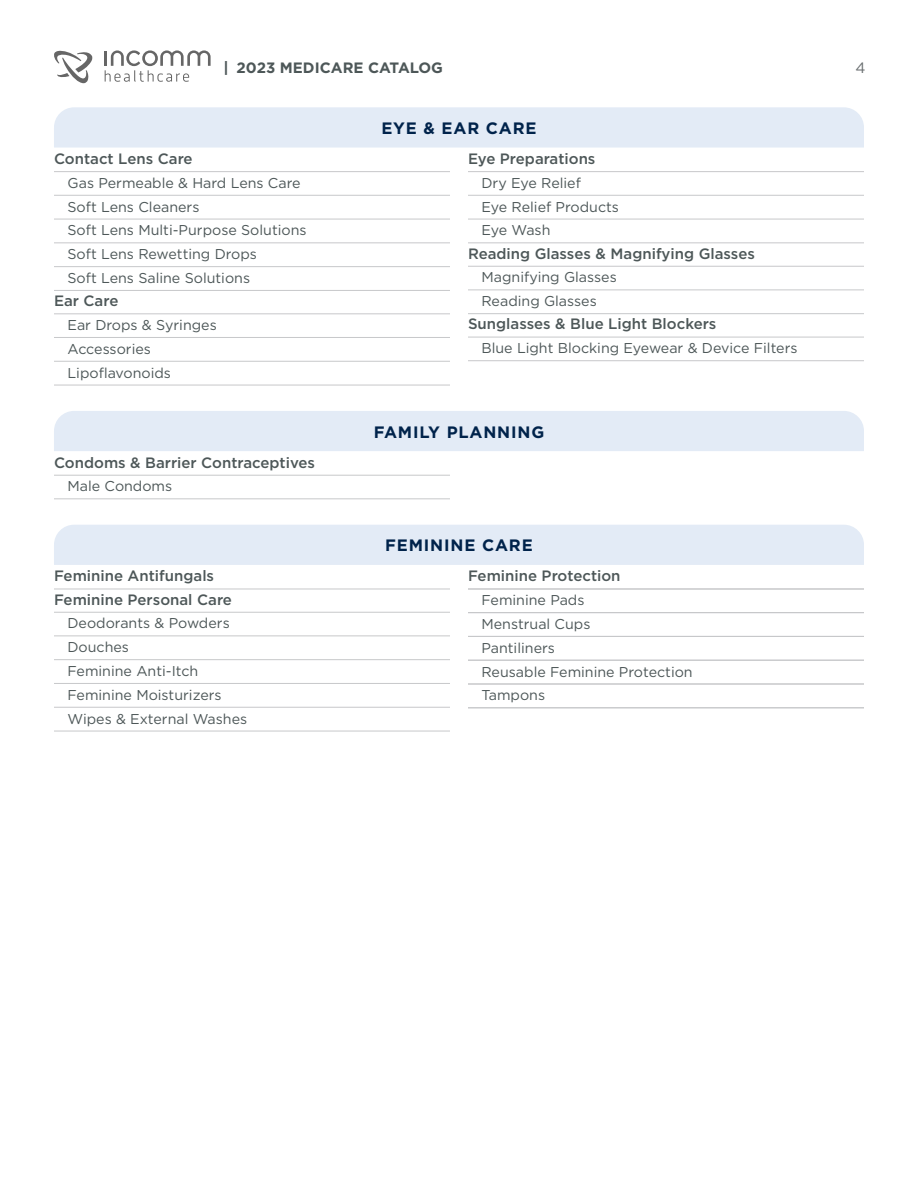
<style>
.page{position:relative;width:918px;height:1188px;background:#fff}
.page>*{position:absolute;margin:0;border:0;box-sizing:border-box;transform-origin:0 0}
.t1{font:700 16.5px "Gotham";letter-spacing:.05em;color:#00234b}
.t2{font:500 15px/23.2px "Gotham";color:#4d5758}
.t3{font:700 15px "Gotham";color:#4d5758}
.t4{font:15px "Gotham";color:#686d6f}
.t5{font:14.25px/23.9px "Gotham";color:#4d5758}
</style>
<div class="page">
<hr style="left:104px;top:51px;width:3px;height:15px;background:#000">
<svg style="left:54px;top:50px;width:39px;height:33px"></svg>
<svg style="left:105px;top:50px;width:106px;height:32px"></svg>
<div style="left:54px;top:107px;width:810px;height:41px;background:#e3ebf6"></div>
<hr style="left:54px;top:171px;width:396px;height:1px;background:#c7c8ca">
<hr style="left:54px;top:195px;width:396px;height:1px;background:#c7c8ca">
<hr style="left:54px;top:219px;width:396px;height:1px;background:#c7c8ca">
<hr style="left:54px;top:242px;width:396px;height:1px;background:#c7c8ca">
<hr style="left:54px;top:266px;width:396px;height:1px;background:#c7c8ca">
<hr style="left:54px;top:290px;width:396px;height:1px;background:#c7c8ca">
<hr style="left:54px;top:313px;width:396px;height:1px;background:#c7c8ca">
<hr style="left:54px;top:337px;width:396px;height:1px;background:#c7c8ca">
<hr style="left:54px;top:361px;width:396px;height:1px;background:#c7c8ca">
<hr style="left:54px;top:385px;width:396px;height:1px;background:#c7c8ca">
<hr style="left:468px;top:171px;width:396px;height:1px;background:#c7c8ca">
<hr style="left:468px;top:195px;width:396px;height:1px;background:#c7c8ca">
<hr style="left:468px;top:219px;width:396px;height:1px;background:#c7c8ca">
<hr style="left:468px;top:242px;width:396px;height:1px;background:#c7c8ca">
<hr style="left:468px;top:266px;width:396px;height:1px;background:#c7c8ca">
<hr style="left:468px;top:290px;width:396px;height:1px;background:#c7c8ca">
<hr style="left:468px;top:313px;width:396px;height:1px;background:#c7c8ca">
<hr style="left:468px;top:337px;width:396px;height:1px;background:#c7c8ca">
<hr style="left:468px;top:360px;width:396px;height:1px;background:#c7c8ca">
<div style="left:54px;top:411px;width:810px;height:40px;background:#e3ebf6"></div>
<hr style="left:54px;top:475px;width:396px;height:1px;background:#c7c8ca">
<hr style="left:54px;top:498px;width:396px;height:1px;background:#c7c8ca">
<div style="left:54px;top:525px;width:810px;height:40px;background:#e3ebf6"></div>
<hr style="left:54px;top:589px;width:396px;height:1px;background:#c7c8ca">
<hr style="left:54px;top:612px;width:396px;height:1px;background:#c7c8ca">
<hr style="left:54px;top:636px;width:396px;height:1px;background:#c7c8ca">
<hr style="left:54px;top:659px;width:396px;height:1px;background:#c7c8ca">
<hr style="left:54px;top:683px;width:396px;height:1px;background:#c7c8ca">
<hr style="left:54px;top:707px;width:396px;height:1px;background:#c7c8ca">
<hr style="left:54px;top:731px;width:396px;height:1px;background:#c7c8ca">
<hr style="left:468px;top:589px;width:396px;height:1px;background:#c7c8ca">
<hr style="left:468px;top:612px;width:396px;height:1px;background:#c7c8ca">
<hr style="left:468px;top:636px;width:396px;height:1px;background:#c7c8ca">
<hr style="left:468px;top:660px;width:396px;height:1px;background:#c7c8ca">
<hr style="left:468px;top:684px;width:396px;height:1px;background:#c7c8ca">
<hr style="left:468px;top:707px;width:396px;height:1px;background:#c7c8ca">
<p class="t3" style="left:224px;top:57px;width:221px">| 2023 MEDICARE CATALOG</p>
<p class="t4" style="left:855px;top:58px;width:12px">4</p>
<p class="t2" style="left:54px;top:147px;width:140px">Contact Lens Care</p>
<p class="t5" style="left:68px;top:171px;width:241px">Gas Permeable &amp; Hard Lens Care<br>Soft Lens Cleaners<br>Soft Lens Multi-Purpose Solutions<br>Soft Lens Rewetting Drops<br>Soft Lens Saline Solutions</p>
<p class="t2" style="left:54px;top:289px;width:66px">Ear Care</p>
<p class="t5" style="left:68px;top:313px;width:151px">Ear Drops &amp; Syringes<br>Accessories<br>Lipoflavonoids</p>
<p class="t2" style="left:54px;top:450px;width:263px">Condoms &amp; Barrier Contraceptives</p>
<p class="t5" style="left:68px;top:474px;width:106px">Male Condoms</p>
<p class="t2" style="left:54px;top:564px;width:179px">Feminine Antifungals<br>Feminine Personal Care</p>
<p class="t5" style="left:68px;top:611px;width:181px">Deodorants &amp; Powders<br>Douches<br>Feminine Anti-Itch<br>Feminine Moisturizers<br>Wipes &amp; External Washes</p>
<p class="t1" style="left:381px;top:117px;width:157px">EYE &amp; EAR CARE</p>
<p class="t2" style="left:468px;top:147px;width:129px">Eye Preparations</p>
<p class="t5" style="left:482px;top:171px;width:139px">Dry Eye Relief<br>Eye Relief Products<br>Eye Wash</p>
<p class="t2" style="left:468px;top:242px;width:289px">Reading Glasses &amp; Magnifying Glasses</p>
<p class="t5" style="left:482px;top:265px;width:137px">Magnifying Glasses<br>Reading Glasses</p>
<p class="t2" style="left:468px;top:312px;width:250px">Sunglasses &amp; Blue Light Blockers</p>
<p class="t5" style="left:482px;top:336px;width:318px">Blue Light Blocking Eyewear &amp; Device Filters</p>
<p class="t1" style="left:374px;top:421px;width:172px">FAMILY PLANNING</p>
<p class="t1" style="left:385px;top:535px;width:149px">FEMININE CARE</p>
<p class="t2" style="left:468px;top:564px;width:154px">Feminine Protection</p>
<p class="t5" style="left:482px;top:588px;width:213px">Feminine Pads<br>Menstrual Cups<br>Pantiliners<br>Reusable Feminine Protection<br>Tampons</p>
</div>
